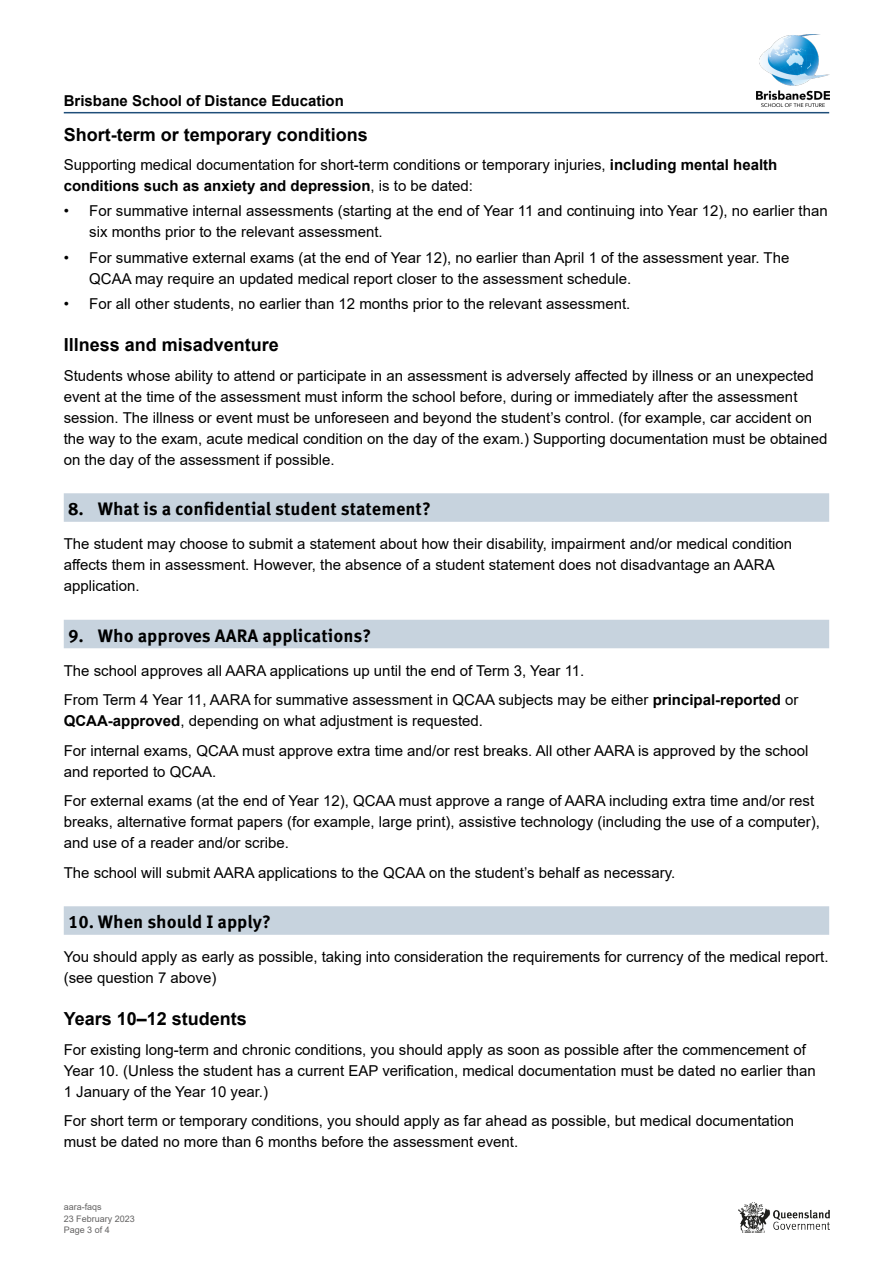
<style>
.page{position:relative;width:893px;height:1263px;background:#fff}
.page>*{position:absolute;margin:0;border:0;box-sizing:border-box;transform-origin:0 0}
.t1{font:700 18px "Meta Correspondence Pro";color:#000}
.In_body_sub-heading{font:700 18px "Arial";color:#000}
.Body_text_Arial_10_p{font:15px/21px "Arial";color:#000}
.Body_text_before_bul{font:15px/21px "Arial";color:#000}
.t2{font:700 15px "Arial";color:#000}
.t3{font:9px "Arial";color:#646363}
.s1{font-weight:700}
</style>
<div class="page">
<img style="left:757px;top:34px;width:72px;height:72px">
<hr style="left:64px;top:112px;width:765px;height:1px;background:#1f4e79">
<img style="left:738px;top:1203px;width:91px;height:29px">
<div style="left:64px;top:493px;width:765px;height:29px;background:#c7d3de"></div>
<div style="left:64px;top:620px;width:765px;height:28px;background:#c7d3de"></div>
<div style="left:64px;top:906px;width:765px;height:29px;background:#c7d3de"></div>
<p class="t2" style="left:64px;top:90px;width:282px">Brisbane School of Distance Education</p>
<p class="In_body_sub-heading" style="left:64px;top:122px;width:306px">Short-term or temporary conditions</p>
<p class="Body_text_before_bul" style="left:64px;top:154px;width:715px">Supporting medical documentation for short-term conditions or temporary injuries, <span class="s1">including mental health conditions such as anxiety and depression</span>, is to be dated:</p>
<p class="Body_text_Arial_10_p" style="left:89px;top:201px;width:740px;text-indent:-26px">• For summative internal assessments (starting at the end of Year 11 and continuing into Year 12), no earlier than six months prior to the relevant assessment.</p>
<p class="Body_text_Arial_10_p" style="left:89px;top:247px;width:702px;text-indent:-26px">• For summative external exams (at the end of Year 12), no earlier than April 1 of the assessment year. The<br>QCAA may require an updated medical report closer to the assessment schedule.</p>
<p class="Body_text_Arial_10_p" style="left:64px;top:293px;width:568px">• For all other students, no earlier than 12 months prior to the relevant assessment.</p>
<p class="In_body_sub-heading" style="left:64px;top:332px;width:217px">Illness and misadventure</p>
<p class="Body_text_Arial_10_p" style="left:64px;top:365px;width:765px">Students whose ability to attend or participate in an assessment is adversely affected by illness or an unexpected event at the time of the assessment must inform the school before, during or immediately after the assessment session. The illness or event must be unforeseen and beyond the student’s control. (for example, car accident on the way to the exam, acute medical condition on the day of the exam.) Supporting documentation must be obtained on the day of the assessment if possible.</p>
<p class="t1" style="left:68px;top:495px;width:364px">8. What is a confidential student statement?</p>
<p class="Body_text_Arial_10_p" style="left:64px;top:533px;width:730px">The student may choose to submit a statement about how their disability, impairment and/or medical condition affects them in assessment. However, the absence of a student statement does not disadvantage an AARA application.</p>
<p class="t1" style="left:68px;top:621px;width:305px">9. Who approves AARA applications?</p>
<p class="Body_text_Arial_10_p" style="left:64px;top:660px;width:522px">The school approves all AARA applications up until the end of Term 3, Year 11.</p>
<p class="Body_text_Arial_10_p" style="left:64px;top:689px;width:736px">From Term 4 Year 11, AARA for summative assessment in QCAA subjects may be either <span class="s1">principal-reported</span> or<br><span class="s1">QCAA-approved</span>, depending on what adjustment is requested.</p>
<p class="Body_text_Arial_10_p" style="left:64px;top:740px;width:746px">For internal exams, QCAA must approve extra time and/or rest breaks. All other AARA is approved by the school and reported to QCAA.</p>
<p class="Body_text_Arial_10_p" style="left:64px;top:790px;width:758px">For external exams (at the end of Year 12), QCAA must approve a range of AARA including extra time and/or rest breaks, alternative format papers (for example, large print), assistive technology (including the use of a computer), and use of a reader and/or scribe.</p>
<p class="Body_text_Arial_10_p" style="left:64px;top:862px;width:613px">The school will submit AARA applications to the QCAA on the student’s behalf as necessary.</p>
<p class="t1" style="left:68px;top:908px;width:205px">10. When should I apply?</p>
<p class="Body_text_Arial_10_p" style="left:64px;top:946px;width:766px">You should apply as early as possible, taking into consideration the requirements for currency of the medical report. (see question 7 above)</p>
<p class="In_body_sub-heading" style="left:64px;top:1006px;width:185px">Years 10–12 students</p>
<p class="Body_text_Arial_10_p" style="left:64px;top:1039px;width:754px">For existing long-term and chronic conditions, you should apply as soon as possible after the commencement of<br>Year 10. (Unless the student has a current EAP verification, medical documentation must be dated no earlier than<br>1 January of the Year 10 year.)</p>
<p class="Body_text_Arial_10_p" style="left:64px;top:1110px;width:732px">For short term or temporary conditions, you should apply as far ahead as possible, but medical documentation must be dated no more than 6 months before the assessment event.</p>
<p class="t3" style="left:64px;top:1201px;width:40px">aara-faqs</p>
<p class="t3" style="left:64px;top:1224px;width:48px">Page 3 of 4</p>
<p class="t3" style="left:64px;top:1212px;width:73px">23 February 2023</p>
</div>
